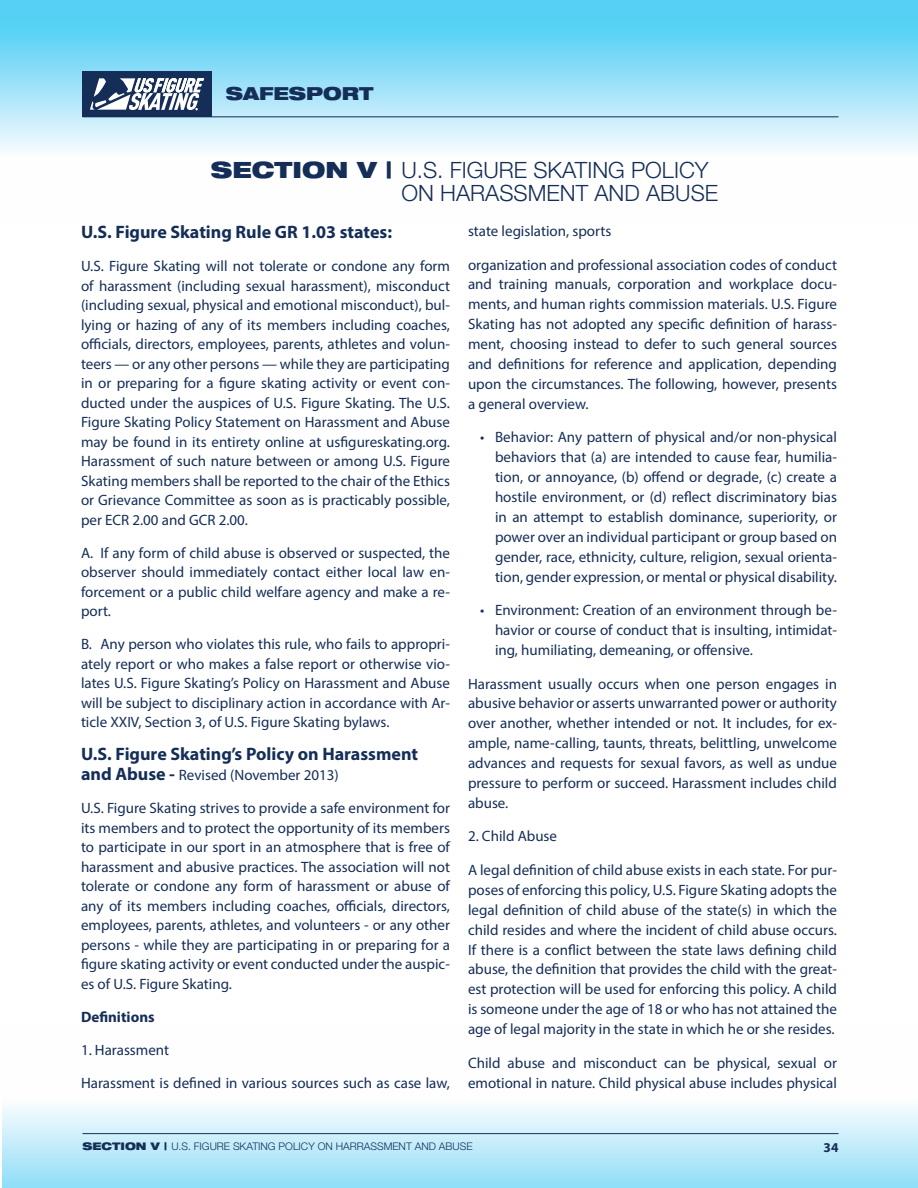
<style>
.page{position:relative;width:918px;height:1188px;background:#fff}
.page>*{position:absolute;margin:0;border:0;box-sizing:border-box;transform-origin:0 0}
.t1{font:300 22.5px "Helvetica Neue LT Std";color:#152e57}
.t2{font:700 18px "Myriad Pro";color:#152e57}
.t3{font:900 expanded 18px "Helvetica Neue LT Std";color:#152e57}
.t4{font:15px/20px "Myriad Pro";color:#152e57;text-align:justify}
.t5{font:700 15px "Myriad Pro";color:#152e57}
.t6{font:700 13.5px "Myriad Pro";color:#152e57}
.t7{font:300 10.5px "Helvetica Neue LT Std";color:#152e57}
.s1{font-weight:900;font-stretch:expanded}
.s2{font-weight:700;font-size:18px}
</style>
<div class="page">
<svg style="left:2px;top:1106px;width:916px;height:82px;background:#c0ebfa"></svg>
<svg style="left:0;top:0;width:918px;height:151px;background:#93dff8"></svg>
<hr style="left:82px;top:116px;width:756px;height:1px;background:#152e57">
<hr style="left:82px;top:1133px;width:756px;height:1px;background:#152e57">
<div style="left:82px;top:71px;width:130px;height:46px;background:#152e57"></div>
<svg style="left:90px;top:78px;width:114px;height:32px"></svg>
<p class="t3" style="left:226px;top:81px;width:149px">SAFESPORT</p>
<p class="t1" style="left:211px;top:156px;width:499px"><span class="s1">SECTION V |</span> U.S. FIGURE SKATING POLICY</p>
<p class="t1" style="left:401px;top:179px;width:318px">ON HARASSMENT AND ABUSE</p>
<p class="t2" style="left:81px;top:221px;width:313px">U.S. Figure Skating Rule GR 1.03 states:</p>
<p class="t4" style="left:81px;top:256px;width:371px;line-height:19.5px">U.S. Figure Skating will not tolerate or condone any form of harassment (including sexual harassment), misconduct (including sexual, physical and emotional misconduct), bul&shy;lying or hazing of any of its members including coaches, officials, directors, employees, parents, athletes and volun&shy;teers — or any other persons — while they are participating in or preparing for a figure skating activity or event con&shy;ducted under the auspices of U.S. Figure Skating. The U.S.<br>Figure Skating Policy Statement on Harassment and Abuse may be found in its entirety online at usfigureskating.org.<br>Harassment of such nature between or among U.S. Figure Skating members shall be reported to the chair of the Ethics or Grievance Committee as soon as is practicably possible, per ECR 2.00 and GCR 2.00.</p>
<p class="t4" style="left:81px;top:543px;width:371px;line-height:19.5px">A. If any form of child abuse is observed or suspected, the observer should immediately contact either local law en&shy;forcement or a public child welfare agency and make a re&shy;port.</p>
<p class="t4" style="left:81px;top:634px;width:371px;line-height:19.5px">B. Any person who violates this rule, who fails to appropri&shy;ately report or who makes a false report or otherwise vio&shy;lates U.S. Figure Skating’s Policy on Harassment and Abuse will be subject to disciplinary action in accordance with Ar&shy;ticle XXIV, Section 3, of U.S. Figure Skating bylaws.</p>
<p class="t2" style="left:81px;top:743px;width:339px">U.S. Figure Skating’s Policy on Harassment</p>
<p class="t4" style="left:81px;top:765px;width:259px"><span class="s2">and Abuse -</span> Revised (November 2013)</p>
<p class="t4" style="left:81px;top:798px;width:371px;line-height:19.5px">U.S. Figure Skating strives to provide a safe environment for its members and to protect the opportunity of its members to participate in our sport in an atmosphere that is free of harassment and abusive practices. The association will not tolerate or condone any form of harassment or abuse of any of its members including coaches, officials, directors, employees, parents, athletes, and volunteers - or any other persons - while they are participating in or preparing for a figure skating activity or event conducted under the auspic&shy;es of U.S. Figure Skating.</p>
<p class="t5" style="left:81px;top:1007px;width:75px">Definitions</p>
<p class="t4" style="left:81px;top:1039px;width:90px">1. Harassment</p>
<p class="t4" style="left:81px;top:1072px;width:370px">Harassment is defined in various sources such as case law,</p>
<p class="t4" style="left:468px;top:221px;width:145px">state legislation, sports</p>
<p class="t4" style="left:468px;top:254px;width:371px">organization and professional association codes of conduct and training manuals, corporation and workplace docu&shy;ments, and human rights commission materials. U.S. Figure Skating has not adopted any specific definition of harass&shy;ment, choosing instead to defer to such general sources and definitions for reference and application, depending upon the circumstances. The following, however, presents a general overview.</p>
<p class="t4" style="left:495px;top:427px;width:344px;text-indent:-15px">• Behavior: Any pattern of physical and/or non-physical behaviors that (a) are intended to cause fear, humilia&shy;tion, or annoyance, (b) offend or degrade, (c) create a hostile environment, or (d) reflect discriminatory bias in an attempt to establish dominance, superiority, or power over an individual participant or group based on gender, race, ethnicity, culture, religion, sexual orienta&shy;tion, gender expression, or mental or physical disability.</p>
<p class="t4" style="left:495px;top:600px;width:344px;text-indent:-15px">• Environment: Creation of an environment through be&shy;havior or course of conduct that is insulting, intimidat&shy;ing, humiliating, demeaning, or offensive.</p>
<p class="t4" style="left:468px;top:673px;width:371px">Harassment usually occurs when one person engages in abusive behavior or asserts unwarranted power or authority over another, whether intended or not. It includes, for ex&shy;ample, name-calling, taunts, threats, belittling, unwelcome advances and requests for sexual favors, as well as undue pressure to perform or succeed. Harassment includes child abuse.</p>
<p class="t4" style="left:468px;top:826px;width:91px">2. Child Abuse</p>
<p class="t4" style="left:468px;top:860px;width:371px">A legal definition of child abuse exists in each state. For pur&shy;poses of enforcing this policy, U.S. Figure Skating adopts the legal definition of child abuse of the state(s) in which the child resides and where the incident of child abuse occurs.<br>If there is a conflict between the state laws defining child abuse, the definition that provides the child with the great&shy;est protection will be used for enforcing this policy. A child is someone under the age of 18 or who has not attained the age of legal majority in the state in which he or she resides.</p>
<p class="t4" style="left:468px;top:1052px;width:371px">Child abuse and misconduct can be physical, sexual or emotional in nature. Child physical abuse includes physical</p>
<p class="t7" style="left:82px;top:1140px;width:392px"><span class="s1">SECTION V |</span> U.S. FIGURE SKATING POLICY ON HARRASSMENT AND ABUSE</p>
<p class="t6" style="left:824px;top:1139px;width:16px">34</p>
</div>
